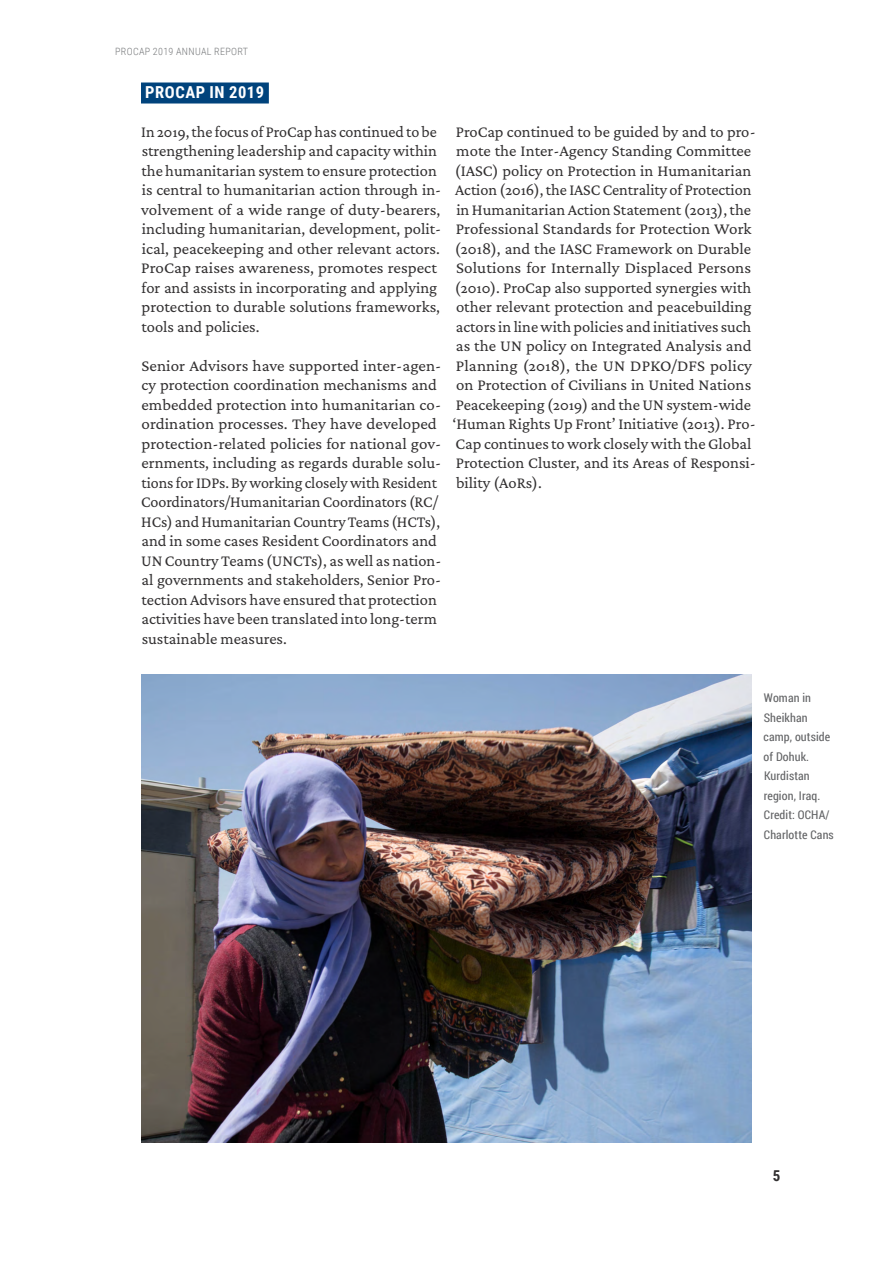
<style>
.page{position:relative;width:893px;height:1263px;background:#fff}
.page>*{position:absolute;margin:0;border:0;box-sizing:border-box;transform-origin:0 0}
.t1{font:200 16.5px/19.5px "Crimson Pro";color:#323031}
.t2{font:700 16.5px "Roboto Condensed";letter-spacing:.035em;color:#fff}
.t3{font:700 15px "Roboto Condensed";color:#323031}
.t4{font:12px/19.5px "Roboto Condensed";letter-spacing:.01em;color:#636466}
.t5{font:300 10.05px "Roboto Condensed";letter-spacing:.035em;color:#77797b}
</style>
<div class="page">
<div style="left:141px;top:83px;width:128px;height:21px;background:#00437c"></div>
<img style="left:141px;top:674px;width:611px;height:468px">
<p class="t5" style="left:115px;top:44px;width:135px">PROCAP 2019 ANNUAL REPORT</p>
<p class="t2" style="left:145px;top:80px;width:121px">PROCAP IN 2019</p>
<p class="t1" style="left:141px;top:121px;width:302px">In 2019, the focus of ProCap has continued to be strengthening leadership and capacity within the humanitarian system to ensure protection is central to humanitarian action through in&shy;volvement of a wide range of duty-bearers, including humanitarian, development, polit&shy;ical, peacekeeping and other relevant actors.<br>ProCap raises awareness, promotes respect for and assists in incorporating and applying protection to durable solutions frameworks, tools and policies.</p>
<p class="t1" style="left:141px;top:355px;width:302px">Senior Advisors have supported inter-agen&shy;cy protection coordination mechanisms and embedded protection into humanitarian co&shy;ordination processes. They have developed protection-related policies for national gov&shy;ernments, including as regards durable solu&shy;tions for IDPs. By working closely with Resident Coordinators/Humanitarian Coordinators (RC/ HCs) and Humanitarian Country Teams (HCTs), and in some cases Resident Coordinators and UN Country Teams (UNCTs), as well as nation&shy;al governments and stakeholders, Senior Pro&shy;tection Advisors have ensured that protection activities have been translated into long-term sustainable measures.</p>
<p class="t1" style="left:452px;top:121px;width:305px">ProCap continued to be guided by and to pro&shy;mote the Inter-Agency Standing Committee (IASC) policy on Protection in Humanitarian Action (2016), the IASC Centrality of Protection in Humanitarian Action Statement (2013), the Professional Standards for Protection Work (2018), and the IASC Framework on Durable Solutions for Internally Displaced Persons (2010). ProCap also supported synergies with other relevant protection and peacebuilding actors in line with policies and initiatives such as the UN policy on Integrated Analysis and Planning (2018), the UN DPKO/DFS policy on Protection of Civilians in United Nations Peacekeeping (2019) and the UN system-wide ‘Human Rights Up Front’ Initiative (2013). Pro-Cap continues to work closely with the Global Protection Cluster, and its Areas of Responsi&shy;bility (AoRs).</p>
<p class="t4" style="left:763px;top:688px;width:72px">Woman in<br>Sheikhan camp, outside of Dohuk.<br>Kurdistan region, Iraq.<br>Credit: OCHA/<br>Charlotte Cans</p>
<p class="t3" style="left:773px;top:1165px;width:9px">5</p>
</div>
